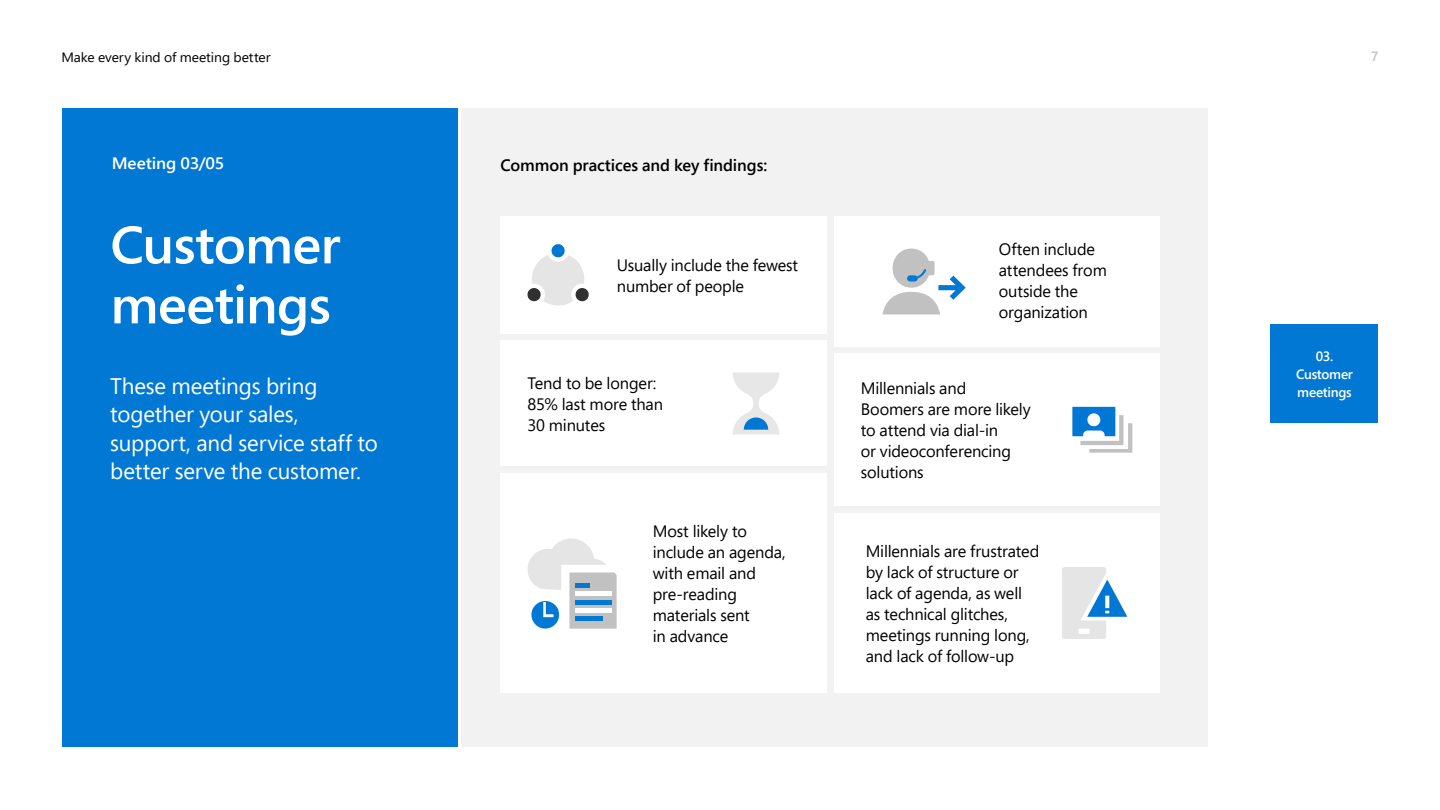
<style>
.page{position:relative;width:1440px;height:810px;background:#fff}
.page>*{position:absolute;margin:0;border:0;box-sizing:border-box;transform-origin:0 0}
.MC_Title_-_White{font:600 52.5px/60px "Segoe Pro";letter-spacing:-.015em;color:#fff;scale:1.04 1}
.MC_Text_-_White{font:22.5px/28.5px "Segoe Pro";letter-spacing:-.005em;color:#fff}
._22_28{font:16.5px/21px "Segoe Pro";letter-spacing:-.01em;color:#000}
.MC_Text_-_Black_-_Se{font:600 16.5px "Segoe Pro";letter-spacing:-.005em;color:#000}
._22_36{font:600 16.5px "Segoe Pro";letter-spacing:-.01em;color:#fff;scale:1.04 1}
.t1{font:13.5px "Segoe Pro";color:#000;scale:1.04 1}
.t2{font:600 13.5px/18px "Segoe Pro";letter-spacing:-.02em;color:#fff;text-align:center}
.t3{font:600 13.5px "Segoe Pro";color:#c2c2c2}
</style>
<div class="page">
<div style="left:461px;top:108px;width:747px;height:639px;background:#f2f2f2"></div>
<div style="left:62px;top:108px;width:396px;height:639px;background:#0078d4"></div>
<div style="left:1270px;top:324px;width:108px;height:99px;background:#0078d4"></div>
<div style="left:500px;top:340px;width:327px;height:126px;background:#fff"></div>
<div style="left:500px;top:473px;width:327px;height:220px;background:#fff"></div>
<div style="left:834px;top:216px;width:325px;height:130px;background:#fff"></div>
<div style="left:834px;top:353px;width:325px;height:153px;background:#fff"></div>
<div style="left:834px;top:513px;width:325px;height:180px;background:#fff"></div>
<div style="left:500px;top:216px;width:327px;height:118px;background:#fff"></div>
<svg style="left:528px;top:244px;width:61px;height:62px"></svg>
<svg style="left:733px;top:373px;width:46px;height:61px"></svg>
<svg style="left:528px;top:538px;width:89px;height:91px"></svg>
<hr style="left:575px;top:584px;width:14px;height:4px;background:#0078d4">
<hr style="left:575px;top:592px;width:37px;height:4px;background:#fff">
<hr style="left:575px;top:600px;width:37px;height:4px;background:#0078d4">
<hr style="left:575px;top:608px;width:37px;height:4px;background:#fff">
<div style="left:575px;top:616px;width:27px;height:5px;background:#0078d4"></div>
<svg style="left:882px;top:249px;width:84px;height:65px"></svg>
<svg style="left:1062px;top:567px;width:65px;height:72px"></svg>
<svg style="left:1072px;top:407px;width:60px;height:46px"></svg>
<p class="t1" style="left:62px;top:48px;width:203px">Make every kind of meeting better</p>
<p class="t3" style="left:1371px;top:47px;width:9px">7</p>
<p class="_22_36" style="left:112px;top:152px;width:110px">Meeting 03/05</p>
<p class="MC_Title_-_White" style="left:110px;top:214px;width:223px">Customer meetings</p>
<p class="MC_Text_-_White" style="left:110px;top:371px;width:269px">These meetings bring together your sales, support, and service staff to better serve the customer.</p>
<p class="MC_Text_-_Black_-_Se" style="left:500px;top:154px;width:268px">Common practices and key findings:</p>
<p class="_22_28" style="left:617px;top:254px;width:183px">Usually include the fewest number of people</p>
<p class="_22_28" style="left:527px;top:372px;width:137px">Tend to be longer:<br>85% last more than<br>30 minutes</p>
<p class="_22_28" style="left:653px;top:520px;width:134px">Most likely to include an agenda, with email and pre-reading materials sent<br>in advance</p>
<p class="_22_28" style="left:999px;top:238px;width:110px">Often include attendees from outside the organization</p>
<p class="_22_28" style="left:861px;top:377px;width:171px">Millennials and<br>Boomers are more likely to attend via dial-in<br>or videoconferencing solutions</p>
<p class="_22_28" style="left:866px;top:540px;width:175px">Millennials are frustrated by lack of structure or lack of agenda, as well as technical glitches, meetings running long, and lack of follow-up</p>
<p class="t2" style="left:1296px;top:346px;width:58px">03.<br>Customer meetings</p>
</div>
